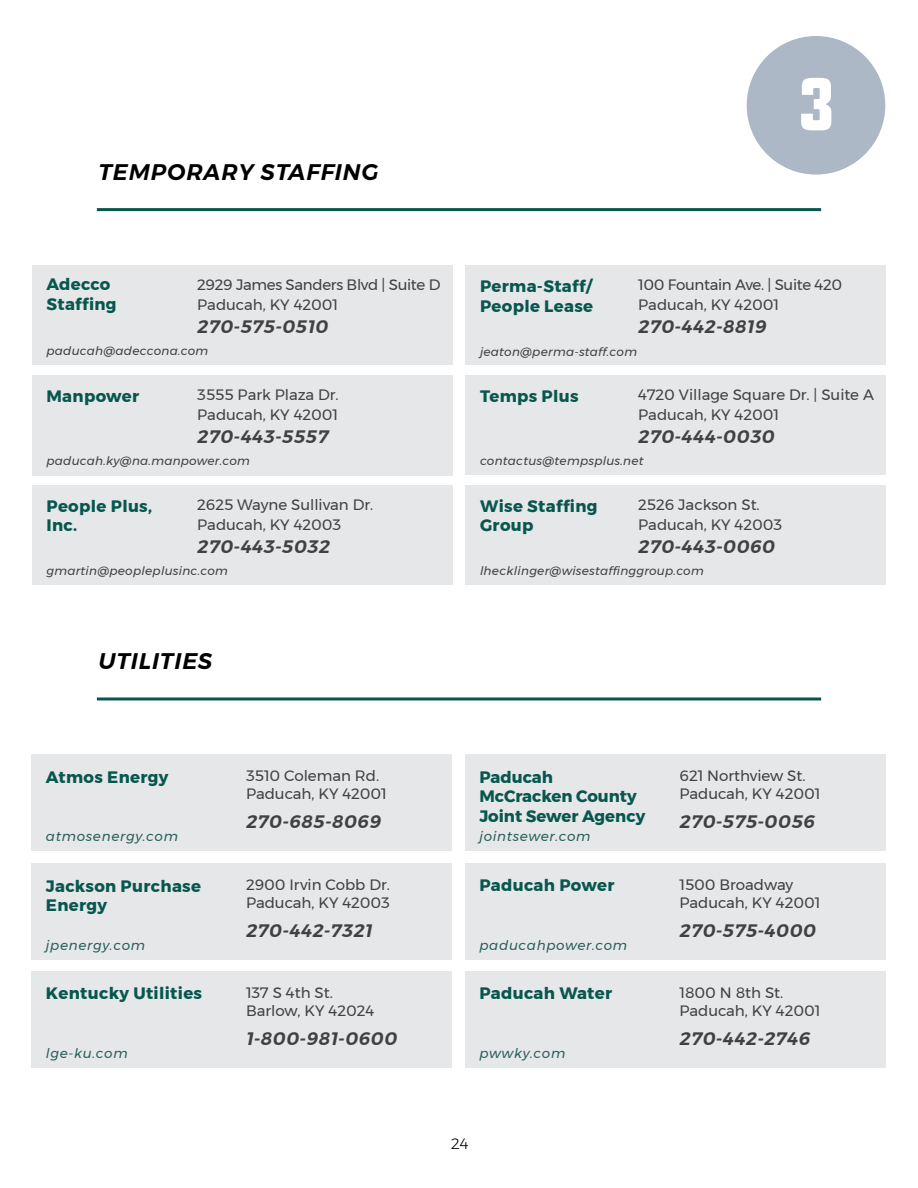
<style>
.page{position:relative;width:918px;height:1188px;background:#fff}
.page>*{position:absolute;margin:0;border:0;box-sizing:border-box;transform-origin:0 0}
.t1{font:75px "Montana";color:#fff}
.t2{font:italic 600 22.5px "Montserrat";letter-spacing:.04em;color:#000}
.t3{font:italic 600 18px "Montserrat";color:#414042}
.t4{font:700 16.5px/19.8px "Montserrat";letter-spacing:.02em;color:#07574f}
.t5{font:700 16.5px/19.8px "Montserrat";color:#07574f}
.t6{font:15px/18px "Montserrat";color:#414042}
.t7{font:15px/19.5px "Montserrat";letter-spacing:-.02em;color:#414042}
.t8{font:300 15px "Montserrat";color:#000}
.t9{font:italic 13.5px "Montserrat";letter-spacing:.05em;color:#2b615a}
.t10{font:italic 12px "Montserrat";letter-spacing:.02em;color:#414042}
</style>
<div class="page">
<div style="left:747px;top:36px;width:138px;height:139px;background:#acb8c5;border-radius:50%"></div>
<div style="left:32px;top:265px;width:420px;height:100px;background:#e6e7e8"></div>
<div style="left:32px;top:375px;width:420px;height:100px;background:#e6e7e8"></div>
<div style="left:466px;top:485px;width:420px;height:100px;background:#e6e7e8"></div>
<div style="left:466px;top:265px;width:420px;height:100px;background:#e6e7e8"></div>
<div style="left:32px;top:485px;width:420px;height:100px;background:#e6e7e8"></div>
<div style="left:466px;top:375px;width:420px;height:100px;background:#e6e7e8"></div>
<div style="left:32px;top:755px;width:420px;height:96px;background:#e6e7e8"></div>
<div style="left:32px;top:863px;width:420px;height:96px;background:#e6e7e8"></div>
<div style="left:32px;top:971px;width:420px;height:96px;background:#e6e7e8"></div>
<div style="left:465px;top:755px;width:420px;height:96px;background:#e6e7e8"></div>
<div style="left:465px;top:863px;width:420px;height:96px;background:#e6e7e8"></div>
<div style="left:465px;top:971px;width:420px;height:96px;background:#e6e7e8"></div>
<hr style="left:97px;top:208px;width:724px;height:3px;background:#07574f">
<hr style="left:97px;top:697px;width:724px;height:3px;background:#07574f">
<h2 class="t2" style="left:98px;top:154px;width:282px">TEMPORARY STAFFING</h2>
<p class="t4" style="left:46px;top:275px;width:72px">Adecco<br>Staffing</p>
<p class="t7" style="left:197px;top:275px;width:245px">2929 James Sanders Blvd | Suite D<br>Paducah, KY 42001</p>
<p class="t3" style="left:197px;top:312px;width:133px">270-575-0510</p>
<h1 class="t1" style="left:794px;top:70px;width:46px">3</h1>
<p class="t4" style="left:480px;top:276px;width:115px">Perma-Staff/<br>People Lease</p>
<p class="t7" style="left:638px;top:275px;width:205px">100 Fountain Ave. | Suite 420<br>Paducah, KY 42001</p>
<p class="t3" style="left:638px;top:312px;width:130px">270-442-8819</p>
<p class="t10" style="left:46px;top:342px;width:163px">paducah@adeccona.com</p>
<p class="t10" style="left:480px;top:342px;width:159px">jeaton@perma-staff.com</p>
<p class="t4" style="left:46px;top:386px;width:94px">Manpower</p>
<p class="t6" style="left:197px;top:385px;width:143px;line-height:19.5px">3555 Park Plaza Dr.<br>Paducah, KY 42001</p>
<p class="t3" style="left:197px;top:422px;width:133px">270-443-5557</p>
<p class="t10" style="left:46px;top:452px;width:205px">paducah.ky@na.manpower.com</p>
<p class="t4" style="left:46px;top:496px;width:107px">People Plus,<br>Inc.</p>
<p class="t6" style="left:197px;top:495px;width:178px;line-height:19.5px">2625 Wayne Sullivan Dr.<br>Paducah, KY 42003</p>
<p class="t3" style="left:197px;top:532px;width:134px">270-443-5032</p>
<p class="t10" style="left:46px;top:562px;width:183px">gmartin@peopleplusinc.com</p>
<h2 class="t2" style="left:98px;top:644px;width:116px">UTILITIES</h2>
<p class="t4" style="left:46px;top:767px;width:124px">Atmos Energy</p>
<p class="t6" style="left:246px;top:767px;width:142px">3510 Coleman Rd.<br>Paducah, KY 42001</p>
<p class="t3" style="left:246px;top:808px;width:137px">270-685-8069</p>
<p class="t9" style="left:46px;top:826px;width:134px">atmosenergy.com</p>
<p class="t4" style="left:46px;top:876px;width:157px">Jackson Purchase<br>Energy</p>
<p class="t6" style="left:246px;top:875px;width:146px">2900 Irvin Cobb Dr.<br>Paducah, KY 42003</p>
<p class="t3" style="left:246px;top:916px;width:128px">270-442-7321</p>
<p class="t9" style="left:46px;top:935px;width:101px">jpenergy.com</p>
<p class="t4" style="left:46px;top:984px;width:158px">Kentucky Utilities</p>
<p class="t6" style="left:246px;top:984px;width:130px">137 S 4th St.<br>Barlow, KY 42024</p>
<p class="t3" style="left:246px;top:1025px;width:153px">1-800-981-0600</p>
<p class="t9" style="left:46px;top:1043px;width:83px">lge-ku.com</p>
<p class="t4" style="left:480px;top:386px;width:100px">Temps Plus</p>
<p class="t6" style="left:638px;top:385px;width:237px;line-height:19.5px">4720 Village Square Dr. | Suite A<br>Paducah, KY 42001</p>
<p class="t3" style="left:638px;top:422px;width:138px">270-444-0030</p>
<p class="t10" style="left:480px;top:452px;width:165px">contactus@tempsplus.net</p>
<p class="t4" style="left:480px;top:496px;width:119px">Wise Staffing<br>Group</p>
<p class="t6" style="left:638px;top:495px;width:146px;line-height:19.5px">2526 Jackson St.<br>Paducah, KY 42003</p>
<p class="t3" style="left:638px;top:532px;width:139px">270-443-0060</p>
<p class="t10" style="left:480px;top:562px;width:225px">lhecklinger@wisestaffinggroup.com</p>
<p class="t5" style="left:479px;top:767px;width:167px">Paducah<br>McCracken County<br>Joint Sewer Agency</p>
<p class="t6" style="left:680px;top:767px;width:142px">621 Northview St.<br>Paducah, KY 42001</p>
<p class="t3" style="left:680px;top:808px;width:137px">270-575-0056</p>
<p class="t9" style="left:479px;top:826px;width:113px">jointsewer.com</p>
<p class="t4" style="left:479px;top:875px;width:137px">Paducah Power</p>
<p class="t6" style="left:680px;top:875px;width:142px">1500 Broadway<br>Paducah, KY 42001</p>
<p class="t3" style="left:680px;top:916px;width:139px">270-575-4000</p>
<p class="t9" style="left:479px;top:935px;width:149px">paducahpower.com</p>
<p class="t4" style="left:479px;top:984px;width:134px">Paducah Water</p>
<p class="t6" style="left:680px;top:984px;width:142px">1800 N 8th St.<br>Paducah, KY 42001</p>
<p class="t3" style="left:680px;top:1025px;width:133px">270-442-2746</p>
<p class="t9" style="left:479px;top:1043px;width:87px">pwwky.com</p>
<p class="t8" style="left:451px;top:1132px;width:19px">24</p>
</div>
